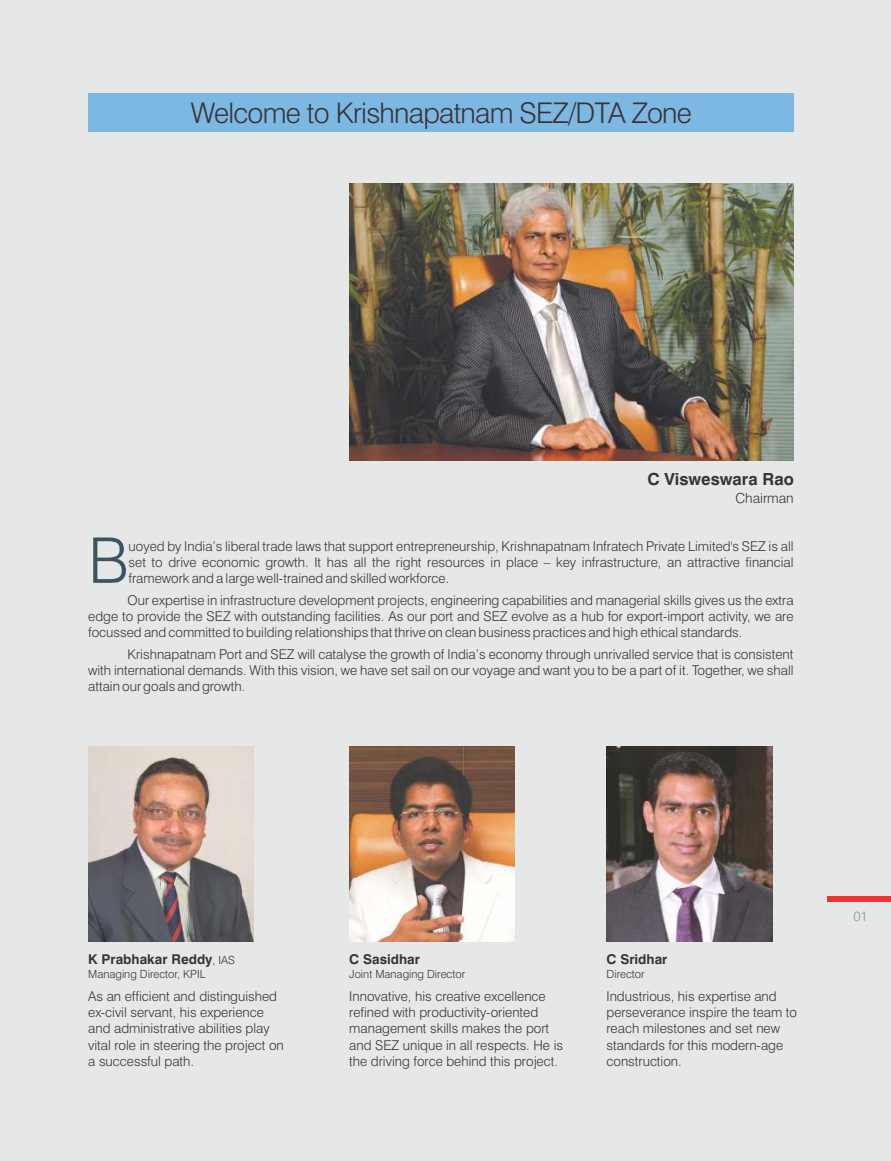
<style>
.page{position:relative;width:891px;height:1161px;background:#e6e8e8}
.page>*{position:absolute;margin:0;border:0;box-sizing:border-box;transform-origin:0 0}
.t1{font:300 63px "Swiss 721 BT";color:#3b5461}
.t2{font:300 28.5px "Swiss 721 BT";letter-spacing:-.025em;color:#383336}
.t3{font:700 16.65px "Swiss 721 BT";color:#383336}
.t4{font:300 13.8px "Swiss 721 BT";color:#383336}
.t5{font:300 13.5px/16.2px "Swiss 721 BT";color:#383336;text-align:justify}
.t6{font:700 13.5px "Swiss 721 BT";color:#383336}
.t7{font:300 13.5px "Swiss 721 BT";color:#969999}
.t8{font:300 11.25px "Swiss 721 BT";color:#383336}
.s1{font-weight:300;font-size:11.25px}
</style>
<div class="page">
<div style="left:88px;top:93px;width:706px;height:39px;background:#7db8e3"></div>
<img style="left:349px;top:184px;width:445px;height:277px">
<img style="left:349px;top:746px;width:166px;height:196px">
<img style="left:607px;top:746px;width:165px;height:196px">
<img style="left:88px;top:746px;width:166px;height:196px">
<div style="left:827px;top:897px;width:64px;height:5px;background:#ed3338"></div>
<h2 class="t2" style="left:191px;top:102px;width:503px">Welcome to Krishnapatnam SEZ/DTA Zone</h2>
<p class="t3" style="left:648px;top:473px;width:148px">C Visweswara Rao</p>
<p class="t4" style="left:736px;top:492px;width:60px">Chairman</p>
<h1 class="t1" style="left:88px;top:535px;width:42px">B</h1>
<p class="t5" style="left:129px;top:539px;width:667px">uoyed by India’s liberal trade laws that support entrepreneurship, Krishnapatnam Infratech Private Limited's SEZ is all set to drive economic growth. It has all the right resources in place – key infrastructure, an attractive financial framework and a large well-trained and skilled workforce.</p>
<p class="t5" style="left:88px;top:593px;width:707px;text-indent:39px">Our expertise in infrastructure development projects, engineering capabilities and managerial skills gives us the extra edge to provide the SEZ with outstanding facilities. As our port and SEZ evolve as a hub for export-import activity, we are focussed and committed to building relationships that thrive on clean business practices and high ethical standards.</p>
<p class="t5" style="left:88px;top:647px;width:707px;text-indent:39px">Krishnapatnam Port and SEZ will catalyse the growth of India’s economy through unrivalled service that is consistent with international demands. With this vision, we have set sail on our voyage and want you to be a part of it. Together, we shall attain our goals and growth.</p>
<p class="t6" style="left:88px;top:953px;width:148px">K Prabhakar Reddy<span class="s1">, IAS</span></p>
<p class="t8" style="left:88px;top:969px;width:119px">Managing Director, KPIL</p>
<p class="t5" style="left:88px;top:989px;width:197px;text-align:left">As an efficient and distinguished ex-civil servant, his experience and administrative abilities play vital role in steering the project on a successful path.</p>
<p class="t6" style="left:349px;top:953px;width:72px">C Sasidhar</p>
<p class="t8" style="left:349px;top:969px;width:117px">Joint Managing Director</p>
<p class="t5" style="left:349px;top:989px;width:215px;text-align:left">Innovative, his creative excellence refined with productivity-oriented management skills makes the port and SEZ unique in all respects. He is the driving force behind this project.</p>
<p class="t6" style="left:607px;top:953px;width:62px">C Sridhar</p>
<p class="t8" style="left:607px;top:969px;width:40px">Director</p>
<p class="t5" style="left:607px;top:989px;width:192px;text-align:left">Industrious, his expertise and perseverance inspire the team to reach milestones and set new standards for this modern-age construction.</p>
<p class="t7" style="left:853px;top:911px;width:16px">01</p>
</div>
